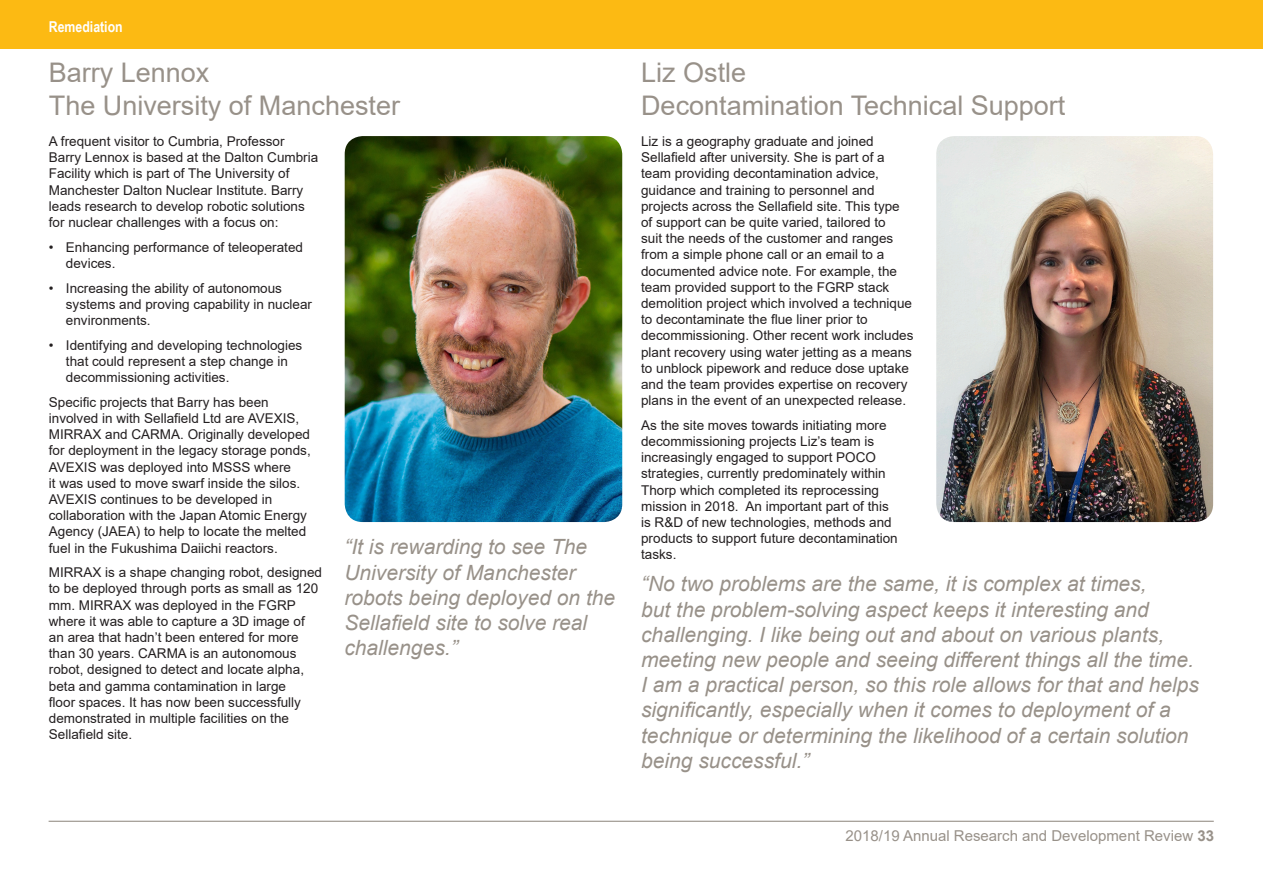
<style>
.page{position:relative;width:1263px;height:893px;background:#fff}
.page>*{position:absolute;margin:0;border:0;box-sizing:border-box;transform-origin:0 0}
.t1{font:27px "Arial";color:#989189}
.t2{font:italic 21px/25.2px "Arial";color:#989189}
.t3{font:15px "Arial";color:#989189}
.t4{font:700 15px "Arial Narrow";color:#fff}
.t5{font:13.5px/16.2px "Arial";color:#231f20}
.s1{font-weight:700}
</style>
<div class="page">
<hr style="left:49px;top:821px;width:1165px;height:1px;background:#989189">
<div style="left:0;top:0;width:1263px;height:49px;background:#fcba13"></div>
<img style="left:345px;top:136px;width:277px;height:386px">
<img style="left:936px;top:136px;width:277px;height:386px">
<p class="t4" style="left:49px;top:16px;width:75px">Remediation</p>
<p class="t1" style="left:49px;top:54px;width:162px">Barry Lennox</p>
<p class="t1" style="left:49px;top:87px;width:353px">The University of Manchester</p>
<p class="t5" style="left:49px;top:133px;width:271px">A frequent visitor to Cumbria, Professor Barry Lennox is based at the Dalton Cumbria Facility which is part of The University of Manchester Dalton Nuclear Institute. Barry leads research to develop robotic solutions for nuclear challenges with a focus on:</p>
<p class="t5" style="left:66px;top:239px;width:239px;text-indent:-17px">• Enhancing performance of teleoperated devices.</p>
<p class="t5" style="left:66px;top:280px;width:248px;text-indent:-17px">• Increasing the ability of autonomous systems and proving capability in nuclear environments.</p>
<p class="t5" style="left:66px;top:337px;width:238px;text-indent:-17px">• Identifying and developing technologies that could represent a step change in decommissioning activities.</p>
<p class="t5" style="left:49px;top:394px;width:263px">Specific projects that Barry has been involved in with Sellafield Ltd are AVEXIS, MIRRAX and CARMA. Originally developed for deployment in the legacy storage ponds, AVEXIS was deployed into MSSS where<br>it was used to move swarf inside the silos.<br>AVEXIS continues to be developed in collaboration with the Japan Atomic Energy Agency (JAEA) to help to locate the melted fuel in the Fukushima Daiichi reactors.</p>
<p class="t5" style="left:49px;top:564px;width:275px">MIRRAX is a shape changing robot, designed to be deployed through ports as small as 120 mm. MIRRAX was deployed in the FGRP where it was able to capture a 3D image of an area that hadn’t been entered for more than 30 years. CARMA is an autonomous robot, designed to detect and locate alpha, beta and gamma contamination in large<br>floor spaces. It has now been successfully demonstrated in multiple facilities on the Sellafield site.</p>
<p class="t2" style="left:344px;top:535px;width:272px">“It is rewarding to see The<br>University of Manchester robots being deployed on the<br>Sellafield site to solve real challenges.”</p>
<p class="t1" style="left:641px;top:54px;width:107px">Liz Ostle</p>
<p class="t1" style="left:641px;top:87px;width:426px">Decontamination Technical Support</p>
<p class="t5" style="left:641px;top:133px;width:274px">Liz is a geography graduate and joined Sellafield after university. She is part of a team providing decontamination advice, guidance and training to personnel and projects across the Sellafield site. This type of support can be quite varied, tailored to<br>suit the needs of the customer and ranges from a simple phone call or an email to a documented advice note. For example, the team provided support to the FGRP stack demolition project which involved a technique to decontaminate the flue liner prior to decommissioning. Other recent work includes plant recovery using water jetting as a means to unblock pipework and reduce dose uptake and the team provides expertise on recovery plans in the event of an unexpected release.</p>
<p class="t5" style="left:641px;top:417px;width:258px">As the site moves towards initiating more decommissioning projects Liz’s team is increasingly engaged to support POCO strategies, currently predominately within Thorp which completed its reprocessing mission in 2018. An important part of this is R&amp;D of new technologies, methods and products to support future decontamination tasks.</p>
<p class="t2" style="left:641px;top:572px;width:559px">“No two problems are the same, it is complex at times,<br>but the problem-solving aspect keeps it interesting and challenging. I like being out and about on various plants, meeting new people and seeing different things all the time.<br>I am a practical person, so this role allows for that and helps significantly, especially when it comes to deployment of a technique or determining the likelihood of a certain solution being successful.”</p>
<p class="t3" style="left:845px;top:825px;width:370px">2018/19 Annual Research and Development Review <span class="s1">33</span></p>
</div>
